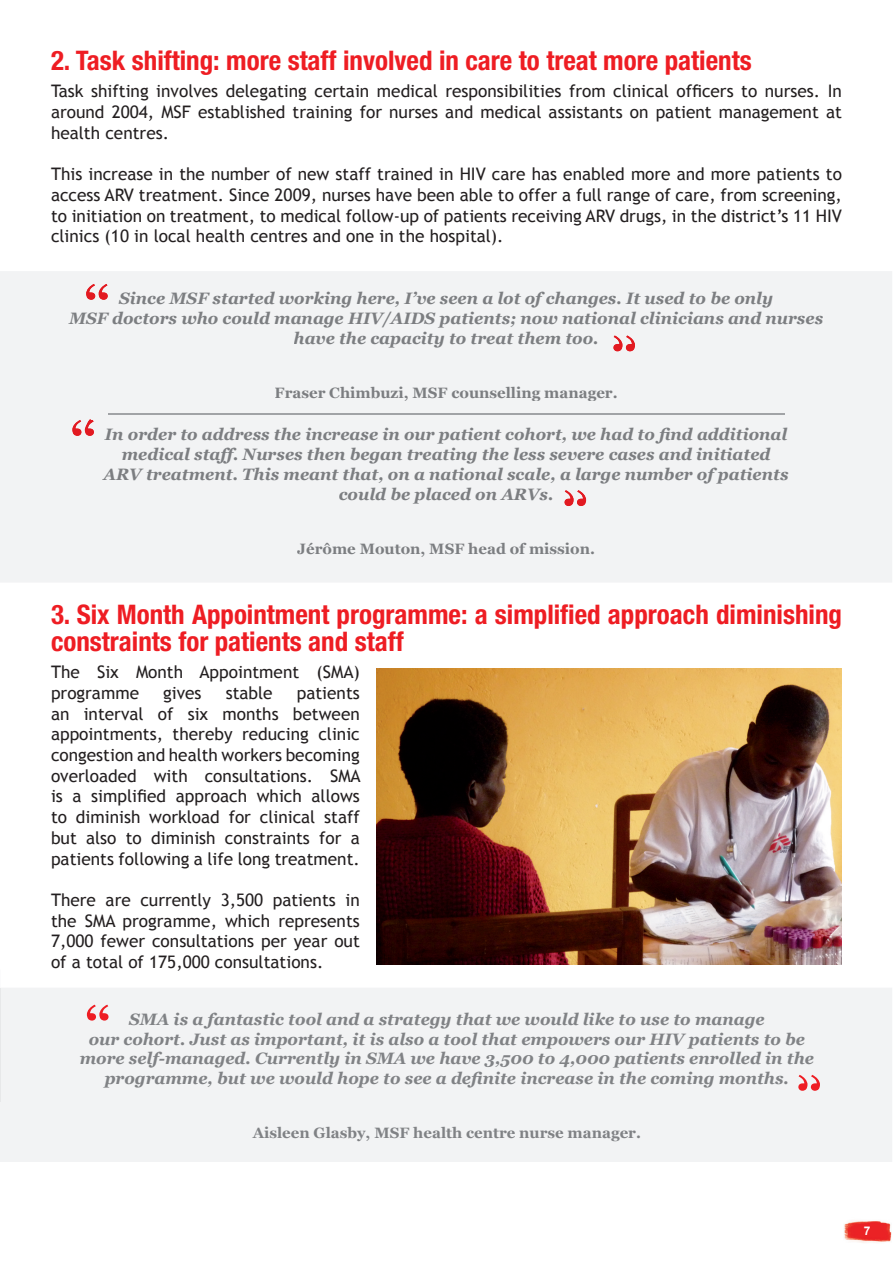
<style>
.page{position:relative;width:893px;height:1263px;background:#fff}
.page>*{position:absolute;margin:0;border:0;box-sizing:border-box;transform-origin:0 0}
.t1{font:700 condensed 27px/27px "Helvetica Neue LT Std";color:#ee1d23}
.t2{font:17.25px/20.7px "Trebuchet MS";color:#231f20;text-align:justify}
.t3{font:italic 700 16.5px/19.8px "Georgia";color:#7c7e81;text-align:center}
.t4{font:italic 700 16.5px/19.8px "Georgia";color:#808285;text-align:center}
.t5{font:700 15px "Georgia";color:#7c7e81}
.t6{font:700 15px "Georgia";color:#808285}
.t7{font:700 12px "Arial";color:#fff}
</style>
<div class="page">
<img style="left:844px;top:1220px;width:47px;height:23px">
<div style="left:0;top:271px;width:892px;height:311px;background:#f2f3f4"></div>
<div style="left:119px;top:292px;width:654px;height:16px;background:#f2f3f4"></div>
<div style="left:68px;top:311px;width:755px;height:16px;background:#f2f3f4"></div>
<div style="left:294px;top:331px;width:303px;height:16px;background:#f2f3f4"></div>
<div style="left:275px;top:386px;width:342px;height:15px;background:#f2f3f4"></div>
<svg style="left:86px;top:284px;width:22px;height:16px"></svg>
<svg style="left:613px;top:335px;width:22px;height:16px"></svg>
<div style="left:104px;top:428px;width:683px;height:16px;background:#f2f3f4"></div>
<div style="left:122px;top:447px;width:649px;height:16px;background:#f2f3f4"></div>
<div style="left:102px;top:467px;width:687px;height:16px;background:#f2f3f4"></div>
<div style="left:339px;top:487px;width:213px;height:16px;background:#f2f3f4"></div>
<div style="left:297px;top:542px;width:297px;height:14px;background:#f2f3f4"></div>
<svg style="left:72px;top:419px;width:22px;height:17px"></svg>
<svg style="left:564px;top:490px;width:22px;height:16px"></svg>
<div style="left:0;top:988px;width:892px;height:174px;background:#f2f3f4"></div>
<hr style="left:0;top:988px;width:1px;height:113px;background:#e7e8e9">
<img style="left:377px;top:668px;width:465px;height:296px">
<svg style="left:87px;top:1005px;width:22px;height:15px"></svg>
<svg style="left:798px;top:1075px;width:22px;height:16px"></svg>
<hr style="left:108px;top:413px;width:676px;height:2px;background:#a1a3a6">
<h1 class="t1" style="left:51px;top:47px;width:702px">2. Task shifting: more staff involved in care to treat more patients</h1>
<p class="t2" style="left:51px;top:81px;width:792px">Task shifting involves delegating certain medical responsibilities from clinical officers to nurses. In around 2004, MSF established training for nurses and medical assistants on patient management at health centres.</p>
<p class="t2" style="left:51px;top:164px;width:792px">This increase in the number of new staff trained in HIV care has enabled more and more patients to access ARV treatment. Since 2009, nurses have been able to offer a full range of care, from screening, to initiation on treatment, to medical follow-up of patients receiving ARV drugs, in the district’s 11 HIV clinics (10 in local health centres and one in the hospital).</p>
<p class="t3" style="left:69px;top:288px;width:756px">Since MSF started working here, I’ve seen a lot of changes. It used to be only<br>MSF doctors who could manage HIV/AIDS patients; now national clinicians and nurses have the capacity to treat them too.</p>
<p class="t5" style="left:275px;top:384px;width:345px">Fraser Chimbuzi, MSF counselling manager.</p>
<p class="t3" style="left:104px;top:424px;width:686px">In order to address the increase in our patient cohort, we had to find additional medical staff. Nurses then began treating the less severe cases and initiated ARV treatment. This meant that, on a national scale, a large number of patients could be placed on ARVs.</p>
<p class="t5" style="left:297px;top:540px;width:299px">Jérôme Mouton, MSF head of mission.</p>
<h1 class="t1" style="left:51px;top:601px;width:792px">3. Six Month Appointment programme: a simplified approach diminishing constraints for patients and staff</h1>
<p class="t2" style="left:51px;top:662px;width:310px">The Six Month Appointment (SMA) programme</p>
<p class="t2" style="left:163px;top:683px;width:40px">gives</p>
<p class="t2" style="left:226px;top:683px;width:48px">stable</p>
<p class="t2" style="left:51px;top:683px;width:311px;text-indent:246px">patients an interval of six months between appointments, thereby reducing clinic congestion and health workers becoming overloaded with consultations. SMA is a simplified approach which allows to diminish workload for clinical staff but also to diminish constraints for a patients following a life long treatment.</p>
<p class="t2" style="left:51px;top:890px;width:310px">There are currently 3,500 patients in the SMA programme, which represents 7,000 fewer consultations per year out of a total of 175,000 consultations.</p>
<p class="t4" style="left:80px;top:1009px;width:736px">SMA is a fantastic tool and a strategy that we would like to use to manage<br>our cohort. Just as important, it is also a tool that empowers our HIV patients to be more self-managed. Currently in SMA we have 3,500 to 4,000 patients enrolled in the programme, but we would hope to see a definite increase in the coming months.</p>
<p class="t6" style="left:253px;top:1124px;width:390px">Aisleen Glasby, MSF health centre nurse manager.</p>
<p class="t7" style="left:864px;top:1223px;width:8px">7</p>
</div>
